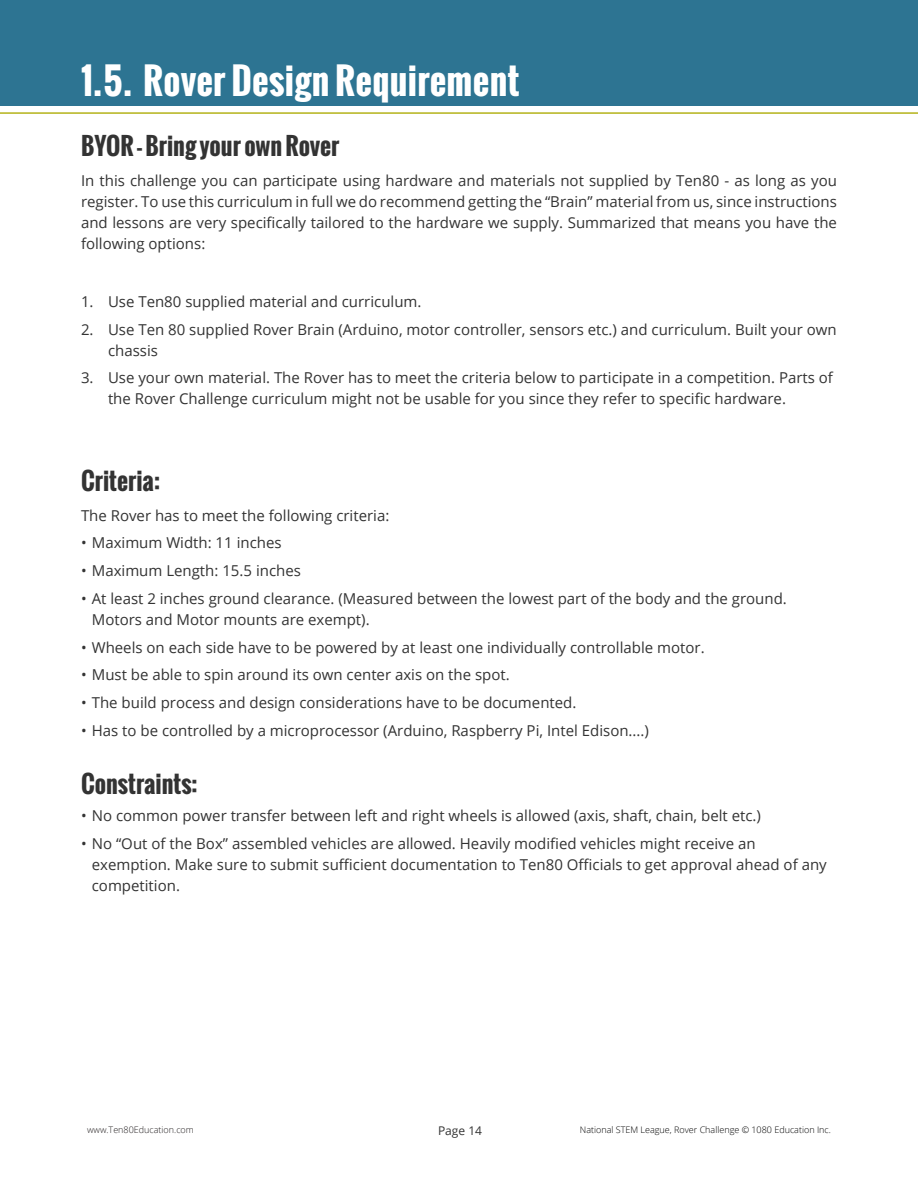
<style>
.page{position:relative;width:918px;height:1188px;background:#fff}
.page>*{position:absolute;margin:0;border:0;box-sizing:border-box;transform-origin:0 0}
.NSL_Section___Wh{font:700 36px "Oswald";letter-spacing:.01em;color:#fff}
.NSL_Header_2_Grey_L{font:700 24px "Oswald";color:#333}
.NSL_Grey_Body_10pt_J{font:15px/21px "Open Sans";color:#333}
.NSL_Grey_Body_10pt_J-2{font:12px "Open Sans";color:#333}
.NSL_Grey_Body_10pt_J-3{font:300 9px "Open Sans";color:#000}
.Normal_8pt{font:300 9px "Open Sans";color:#231f20}
</style>
<div class="page">
<hr style="left:0;top:112px;width:918px;height:2px;background:#b4b319">
<div style="left:0;top:0;width:918px;height:106px;background:#2d7492"></div>
<p class="NSL_Section___Wh" style="left:81px;top:54px;width:440px">1.5. Rover Design Requirement</p>
<p class="NSL_Header_2_Grey_L" style="left:81px;top:128px;width:260px">BYOR - Bring your own Rover</p>
<p class="NSL_Grey_Body_10pt_J" style="left:81px;top:170px;width:758px;text-align:justify">In this challenge you can participate using hardware and materials not supplied by Ten80 - as long as you register. To use this curriculum in full we do recommend getting the “Brain” material from us, since instructions and lessons are very specifically tailored to the hardware we supply. Summarized that means you have the following options:</p>
<p class="NSL_Grey_Body_10pt_J" style="left:81px;top:291px;width:342px">1. Use Ten80 supplied material and curriculum.</p>
<p class="NSL_Grey_Body_10pt_J" style="left:108px;top:318px;width:730px;text-indent:-27px">2. Use Ten 80 supplied Rover Brain (Arduino, motor controller, sensors etc.) and curriculum. Built your own chassis</p>
<p class="NSL_Grey_Body_10pt_J" style="left:108px;top:367px;width:727px;text-indent:-27px">3. Use your own material. The Rover has to meet the criteria below to participate in a competition. Parts of the Rover Challenge curriculum might not be usable for you since they refer to specific hardware.</p>
<p class="NSL_Header_2_Grey_L" style="left:81px;top:463px;width:81px">Criteria:</p>
<p class="NSL_Grey_Body_10pt_J" style="left:81px;top:504px;width:310px">The Rover has to meet the following criteria:</p>
<p class="NSL_Grey_Body_10pt_J" style="left:81px;top:532px;width:202px">• Maximum Width: 11 inches</p>
<p class="NSL_Grey_Body_10pt_J" style="left:81px;top:560px;width:221px">• Maximum Length: 15.5 inches</p>
<p class="NSL_Grey_Body_10pt_J" style="left:92px;top:588px;width:697px;text-indent:-11px">• At least 2 inches ground clearance. (Measured between the lowest part of the body and the ground.<br>Motors and Motor mounts are exempt).</p>
<p class="NSL_Grey_Body_10pt_J" style="left:81px;top:636px;width:625px">• Wheels on each side have to be powered by at least one individually controllable motor.</p>
<p class="NSL_Grey_Body_10pt_J" style="left:81px;top:664px;width:430px">• Must be able to spin around its own center axis on the spot.</p>
<p class="NSL_Grey_Body_10pt_J" style="left:81px;top:692px;width:497px">• The build process and design considerations have to be documented.</p>
<p class="NSL_Grey_Body_10pt_J" style="left:81px;top:720px;width:570px">• Has to be controlled by a microprocessor (Arduino, Raspberry Pi, Intel Edison....)</p>
<p class="NSL_Header_2_Grey_L" style="left:81px;top:765px;width:118px">Constraints:</p>
<p class="NSL_Grey_Body_10pt_J" style="left:81px;top:805px;width:682px">• No common power transfer between left and right wheels is allowed (axis, shaft, chain, belt etc.)</p>
<p class="NSL_Grey_Body_10pt_J" style="left:92px;top:833px;width:737px;text-indent:-11px">• No “Out of the Box” assembled vehicles are allowed. Heavily modified vehicles might receive an exemption. Make sure to submit sufficient documentation to Ten80 Officials to get approval ahead of any competition.</p>
<p class="Normal_8pt" style="left:87px;top:1123px;width:108px">www.Ten80Education.com</p>
<p class="NSL_Grey_Body_10pt_J-2" style="left:438px;top:1123px;width:46px">Page 14</p>
<p class="NSL_Grey_Body_10pt_J-3" style="left:580px;top:1123px;width:253px">National STEM League, Rover Challenge © 1080 Education Inc.</p>
</div>
